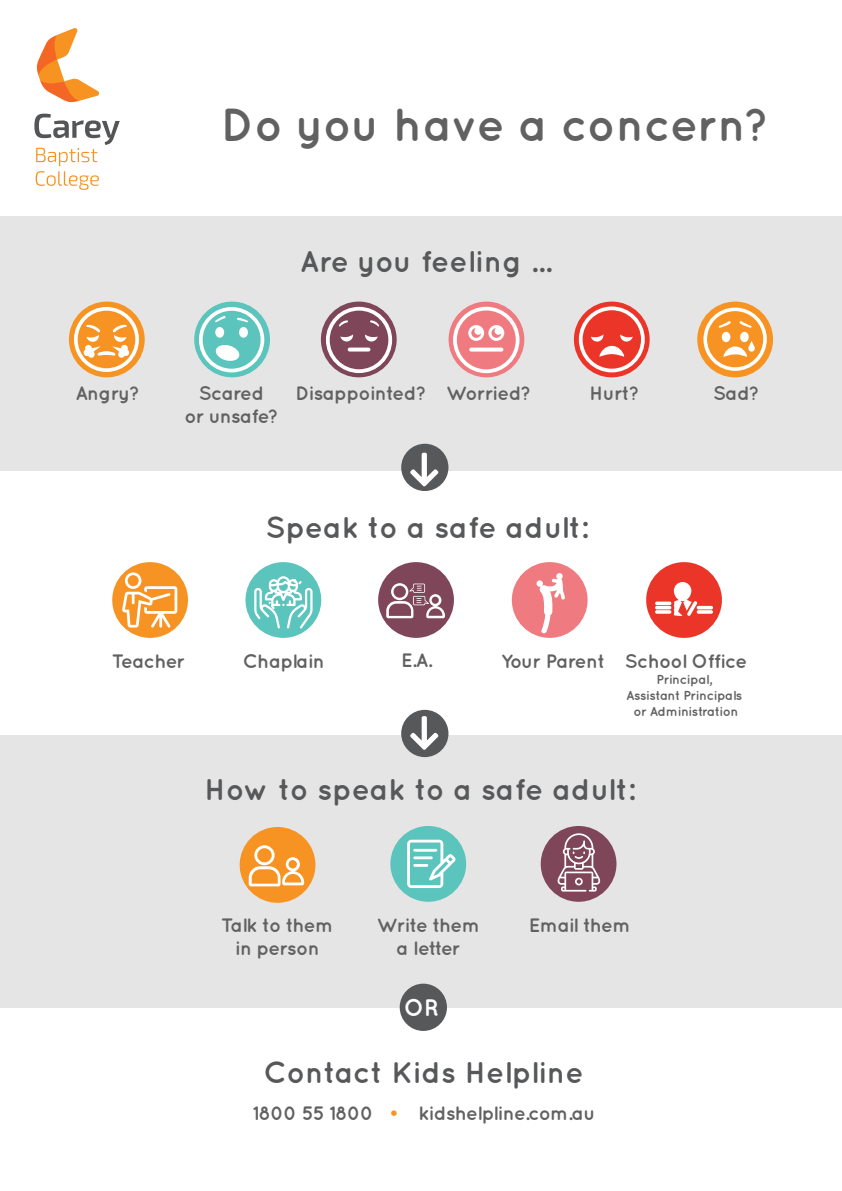
<style>
.page{position:relative;width:842px;height:1191px;background:#fff}
.page>*{position:absolute;margin:0;border:0;box-sizing:border-box;transform-origin:0 0}
.t1{font:700 46.3px "Quicksand";letter-spacing:-.015em;color:#606160}
.t2{font:700 30px "Quicksand";color:#57585a}
.t3{font:700 23.9px "Quicksand";color:#fff}
.t4{font:700 19.4px/23.3px "Quicksand";letter-spacing:-.03em;color:#606160;text-align:center}
.t5{font:700 19.4px/23.3px "Quicksand";letter-spacing:-.05em;color:#606160;text-align:center}
.t6{font:700 13px/16px "Quicksand";letter-spacing:-.03em;color:#606160;text-align:center}
.s1{color:#f69323}
</style>
<div class="page">
<div style="left:0;top:735px;width:842px;height:273px;background:#e5e5e5"></div>
<div style="left:0;top:216px;width:841px;height:254px;background:#e5e5e5"></div>
<div style="left:401px;top:444px;width:47px;height:47px;background:#57585a;border-radius:50%"></div>
<div style="left:401px;top:710px;width:47px;height:47px;background:#57585a;border-radius:50%"></div>
<div style="left:112px;top:562px;width:76px;height:76px;background:#f69323;border-radius:50%"></div>
<div style="left:245px;top:562px;width:76px;height:76px;background:#5bc4bc;border-radius:50%"></div>
<div style="left:378px;top:562px;width:76px;height:76px;background:#7f4559;border-radius:50%"></div>
<div style="left:512px;top:562px;width:76px;height:76px;background:#ef7b80;border-radius:50%"></div>
<div style="left:646px;top:562px;width:76px;height:76px;background:#eb3528;border-radius:50%"></div>
<svg style="left:122px;top:572px;width:55px;height:56px"></svg>
<svg style="left:655px;top:601px;width:16px;height:4px"></svg>
<hr style="left:655px;top:606px;width:16px;height:3px;background:#fff;border-radius:2px">
<svg style="left:655px;top:610px;width:16px;height:4px"></svg>
<svg style="left:674px;top:582px;width:23px;height:34px"></svg>
<hr style="left:697px;top:606px;width:16px;height:3px;background:#fff;border-radius:2px">
<svg style="left:697px;top:610px;width:16px;height:4px"></svg>
<svg style="left:254px;top:576px;width:59px;height:52px"></svg>
<svg style="left:386px;top:583px;width:59px;height:35px"></svg>
<svg style="left:539px;top:578px;width:26px;height:56px"></svg>
<div style="left:536px;top:580px;width:7px;height:7px;background:#fff;border-radius:50%"></div>
<div style="left:240px;top:827px;width:75px;height:75px;background:#f69323;border-radius:50%"></div>
<div style="left:390px;top:826px;width:76px;height:75px;background:#5bc4bc;border-radius:50%"></div>
<div style="left:541px;top:826px;width:75px;height:75px;background:#7f4559;border-radius:50%"></div>
<svg style="left:249px;top:845px;width:55px;height:41px"></svg>
<svg style="left:407px;top:839px;width:48px;height:49px"></svg>
<svg style="left:558px;top:833px;width:42px;height:58px"></svg>
<div style="left:400px;top:983px;width:47px;height:48px;background:#57585a;border-radius:50%"></div>
<svg style="left:34px;top:114px;width:86px;height:76px"></svg>
<svg style="left:36px;top:28px;width:64px;height:75px"></svg>
<div style="left:69px;top:301px;width:76px;height:76px;background:#f69323;border-radius:50%"></div>
<svg style="left:194px;top:301px;width:76px;height:76px"></svg>
<svg style="left:321px;top:301px;width:76px;height:76px"></svg>
<div style="left:449px;top:301px;width:75px;height:76px;background:#ef7b80;border-radius:50%"></div>
<svg style="left:574px;top:301px;width:76px;height:76px"></svg>
<div style="left:697px;top:301px;width:76px;height:76px;background:#f69323;border-radius:50%"></div>
<svg style="left:703px;top:307px;width:64px;height:64px"></svg>
<svg style="left:74px;top:307px;width:65px;height:65px"></svg>
<svg style="left:326px;top:307px;width:66px;height:66px;background:#a37a88"></svg>
<svg style="left:453px;top:307px;width:66px;height:66px"></svg>
<svg style="left:199px;top:307px;width:65px;height:65px;background:#92d6d1"></svg>
<svg style="left:579px;top:306px;width:66px;height:66px;background:#ee7067"></svg>
<div style="left:556px;top:573px;width:7px;height:6px;background:#fff;border-radius:50%"></div>
<svg style="left:410px;top:453px;width:28px;height:33px"></svg>
<svg style="left:410px;top:716px;width:28px;height:33px"></svg>
<h1 class="t1" style="left:221px;top:97px;width:550px">Do you have a concern?</h1>
<h2 class="t2" style="left:300px;top:243px;width:253px">Are you feeling ...</h2>
<p class="t4" style="left:75px;top:380px;width:66px">Angry?</p>
<p class="t4" style="left:713px;top:380px;width:48px">Sad?</p>
<p class="t4" style="left:185px;top:380px;width:95px">Scared<br>or unsafe?</p>
<p class="t4" style="left:295px;top:380px;width:237px">Disappointed? Worried?</p>
<p class="t4" style="left:589px;top:380px;width:51px">Hurt?</p>
<h2 class="t2" style="left:265px;top:509px;width:324px">Speak to a safe adult:</h2>
<p class="t4" style="left:112px;top:649px;width:75px">Teacher</p>
<p class="t4" style="left:243px;top:649px;width:84px">Chaplain</p>
<p class="t4" style="left:401px;top:648px;width:33px">E.A.</p>
<p class="t4" style="left:501px;top:649px;width:248px">Your Parent School Office</p>
<p class="t6" style="left:626px;top:671px;width:118px">Principal,<br>Assistant Principals or Administration</p>
<h2 class="t2" style="left:204px;top:771px;width:432px">How to speak to a safe adult:</h2>
<p class="t4" style="left:221px;top:912px;width:114px">Talk to them in person</p>
<p class="t5" style="left:377px;top:912px;width:105px">Write them a letter</p>
<p class="t4" style="left:529px;top:912px;width:103px">Email them</p>
<p class="t3" style="left:404px;top:993px;width:37px">OR</p>
<h2 class="t2" style="left:264px;top:1054px;width:321px">Contact Kids Helpline</h2>
<p class="t4" style="left:253px;top:1101px;width:344px">1800 55 1800 <span class="s1">•</span> kidshelpline.com.au</p>
</div>
